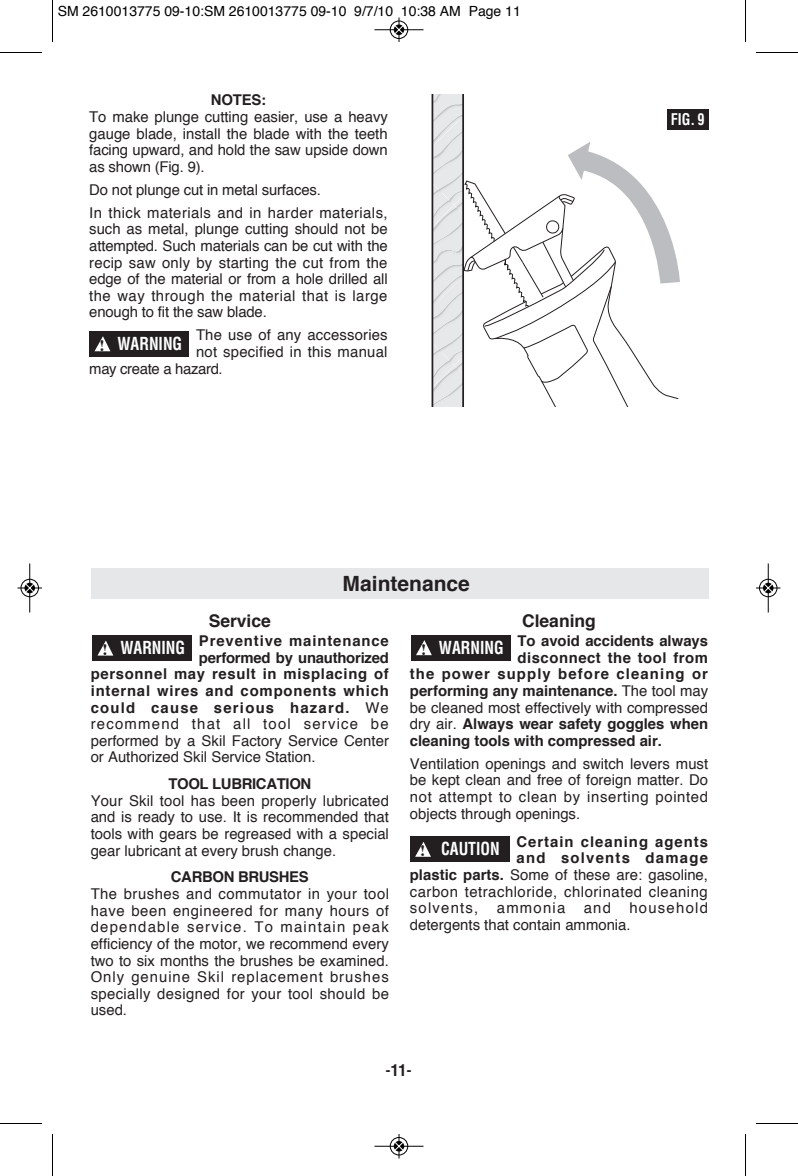
<style>
.page{position:relative;width:798px;height:1176px;background:#fff}
.page>*{position:absolute;margin:0;border:0;box-sizing:border-box;transform-origin:0 0}
.t1{font:700 21px "Helvetica";color:#231f20}
.t2{font:700 condensed 17.5px "Helvetica";color:#fff;scale:.9 1}
.t3{font:700 17.5px "Helvetica";color:#231f20}
.t4{font:700 condensed 15.75px "Helvetica";color:#fff;scale:.9 1}
.t5{font:700 condensed 15.75px "Helvetica";color:#231f20}
.t6{font:14.88px/16.6px "Helvetica";letter-spacing:.005em;color:#231f20;text-align:justify}
.t7{font:700 14.88px "Helvetica";color:#231f20}
.t8{font:14.88px/22.9px "Helvetica";letter-spacing:.03em;color:#231f20}
.t9{font:700 14.88px "Helvetica";letter-spacing:.035em;color:#231f20}
.t10{font:14.88px "Helvetica";letter-spacing:.085em;color:#231f20}
.t11{font:700 14.88px "Helvetica";letter-spacing:.085em;color:#231f20}
.t12{font:14.88px "Helvetica";letter-spacing:.035em;color:#231f20}
.t13{font:700 14.88px "Helvetica";letter-spacing:.055em;color:#231f20}
.t14{font:700 14.88px "Helvetica";letter-spacing:.075em;color:#231f20}
.t15{font:700 14.88px "Helvetica";letter-spacing:-.02em;color:#231f20}
.t16{font:700 14.88px "Helvetica";letter-spacing:-.015em;color:#231f20}
.t17{font:700 14.88px "Helvetica";letter-spacing:.06em;color:#231f20}
.t18{font:700 14.88px "Helvetica";letter-spacing:.065em;color:#231f20}
.t19{font:14.88px "Helvetica";letter-spacing:-.02em;color:#231f20}
.t20{font:14px "Helvetica";color:#000}
.s1{font-family:"Times";font-stretch:normal;font-size:15.75px;color:#231f20}
.s2{font-weight:400}
.s3{font-weight:700}
</style>
<div class="page">
<svg style="left:433px;top:94px;width:29px;height:312px;fill:#e7e8e9"></svg>
<hr style="left:462px;top:94px;width:2px;height:312px;background:#231f20">
<hr style="left:432px;top:94px;width:1px;height:312px;background:#231f20">
<svg style="left:464px;top:142px;width:216px;height:264px"></svg>
<div style="left:89px;top:331px;width:100px;height:26px;background:#231f20"></div>
<svg style="left:95px;top:336px;width:15px;height:15px"></svg>
<div style="left:667px;top:109px;width:42px;height:21px;background:#231f20"></div>
<div style="left:92px;top:635px;width:100px;height:26px;background:#231f20"></div>
<svg style="left:97px;top:641px;width:16px;height:15px"></svg>
<div style="left:411px;top:635px;width:99px;height:26px;background:#231f20"></div>
<svg style="left:416px;top:640px;width:16px;height:15px"></svg>
<div style="left:91px;top:569px;width:618px;height:30px;background:#e6e7e9"></div>
<div style="left:410px;top:837px;width:100px;height:25px;background:#231f20"></div>
<svg style="left:415px;top:842px;width:16px;height:15px"></svg>
<hr style="left:52px;top:0;width:1px;height:42px;background:#000">
<hr style="left:0;top:52px;width:42px;height:1px;background:#000">
<hr style="left:745px;top:0;width:1px;height:42px;background:#000">
<hr style="left:756px;top:52px;width:42px;height:1px;background:#000">
<hr style="left:52px;top:1134px;width:1px;height:42px;background:#000">
<hr style="left:0;top:1123px;width:42px;height:1px;background:#000">
<hr style="left:745px;top:1134px;width:1px;height:42px;background:#000">
<hr style="left:756px;top:1123px;width:42px;height:1px;background:#000">
<div style="left:390px;top:20px;width:18px;height:19px;border:1px solid #fff;border-radius:50%"></div>
<hr style="left:374px;top:29px;width:50px;height:1px;background:#000">
<div style="left:390px;top:21px;width:18px;height:18px;border:1px solid #000;border-radius:50%"></div>
<svg style="left:395px;top:18px;width:8px;height:24px"></svg>
<div style="left:390px;top:1137px;width:18px;height:19px;border:1px solid #fff;border-radius:50%"></div>
<hr style="left:374px;top:1146px;width:50px;height:1px;background:#000">
<div style="left:390px;top:1137px;width:18px;height:18px;border:1px solid #000;border-radius:50%"></div>
<svg style="left:395px;top:1134px;width:8px;height:24px"></svg>
<div style="left:20px;top:579px;width:19px;height:18px;border:1px solid #fff;border-radius:50%"></div>
<hr style="left:29px;top:564px;width:1px;height:48px;background:#000">
<div style="left:21px;top:579px;width:18px;height:18px;border:1px solid #000;border-radius:50%"></div>
<svg style="left:18px;top:584px;width:24px;height:8px"></svg>
<div style="left:759px;top:579px;width:19px;height:18px;border:1px solid #fff;border-radius:50%"></div>
<hr style="left:768px;top:564px;width:1px;height:48px;background:#000">
<div style="left:759px;top:579px;width:18px;height:18px;border:1px solid #000;border-radius:50%"></div>
<svg style="left:756px;top:584px;width:24px;height:8px"></svg>
<p class="t20" style="left:58px;top:5px;width:465px">SM 2610013775 09-10:SM 2610013775 09-10 9/7/10 10:38 AM Page 11</p>
<p class="t9" style="left:211px;top:94px;width:57px">NOTES:</p>
<p class="t6" style="left:89px;top:110px;width:300px">To make plunge cutting easier, use a heavy gauge blade, install the blade with the teeth facing upward, and hold the saw upside down as shown (Fig. 9).</p>
<p class="t8" style="left:89px;top:179px;width:300px">Do not plunge cut in metal surfaces.<br>In thick materials and in harder materials,</p>
<p class="t6" style="left:89px;top:222px;width:300px">such as metal, plunge cutting should not be attempted. Such materials can be cut with the recip saw only by starting the cut from the edge of the material or from a hole drilled all the way through the material that is large enough to fit the saw blade.</p>
<p class="t6" style="left:196px;top:328px;width:193px">The use of any accessories</p>
<p class="t6" style="left:196px;top:345px;width:193px">not specified in this manual</p>
<p class="t19" style="left:89px;top:362px;width:135px">may create a hazard.</p>
<p class="t2" style="left:100px;top:334px;width:93px"><span class="s1">!</span> WARNING</p>
<h1 class="t1" style="left:343px;top:575px;width:129px">Maintenance</h1>
<p class="t4" style="left:671px;top:110px;width:39px">FIG. 9</p>
<p class="t3" style="left:209px;top:613px;width:64px">Service</p>
<p class="t17" style="left:199px;top:635px;width:191px">Preventive maintenance</p>
<p class="t16" style="left:199px;top:651px;width:191px">performed by unauthorized</p>
<p class="t9" style="left:91px;top:668px;width:300px">per so n nel may result in misplacing of</p>
<p class="t13" style="left:91px;top:685px;width:300px">internal wires and components which</p>
<p class="t11" style="left:91px;top:701px;width:300px">could cause serious hazard. <span class="s2">We</span></p>
<p class="t10" style="left:91px;top:718px;width:300px">recommend that all tool service be</p>
<p class="t6" style="left:91px;top:734px;width:300px">performed by a Skil Factory Service Center</p>
<p class="t6" style="left:91px;top:750px;width:226px">or Autho rized Skil Service Station.</p>
<p class="t15" style="left:168px;top:778px;width:145px">TOOL LUBRICATION</p>
<p class="t6" style="left:91px;top:793px;width:300px">Your Skil tool has been properly lubricated and is ready to use. It is recommended that tools with gears be regreased with a special gear lubricant at every brush change.</p>
<p class="t15" style="left:171px;top:871px;width:139px">CARBON BRUSHES</p>
<p class="t6" style="left:91px;top:887px;width:300px">The brushes and commutator in your tool have been engineered for many hours of dependable service. To maintain peak efficiency of the motor, we recommend every two to six months the brush es be examined.<br>Only genuine Skil replace ment brushes specially designed for your tool should be used.</p>
<p class="t3" style="left:522px;top:613px;width:75px">Cleaning</p>
<p class="t7" style="left:517px;top:635px;width:192px">To avoid accidents always</p>
<p class="t9" style="left:517px;top:651px;width:192px">dis connect the tool from</p>
<p class="t14" style="left:410px;top:668px;width:300px">the power supply before cleaning or</p>
<p class="t7" style="left:410px;top:685px;width:300px">performing any main tenance. <span class="s2">The tool may</span></p>
<p class="t6" style="left:410px;top:700px;width:300px">be cleaned most effectively with compressed</p>
<p class="t7" style="left:410px;top:718px;width:300px"><span class="s2">dry air.</span> Always wear safety gog gles when</p>
<p class="t7" style="left:410px;top:734px;width:254px">cleaning tools with compressed air.</p>
<p class="t6" style="left:410px;top:756px;width:300px">Ventilation openings and switch levers must be kept clean and free of foreign matter. Do not at tempt to clean by inserting pointed objects through openings.</p>
<p class="t18" style="left:517px;top:835px;width:193px">Certain cleaning agents</p>
<p class="t11" style="left:517px;top:852px;width:193px">and sol vents damage</p>
<p class="t6" style="left:410px;top:868px;width:300px"><span class="s3">plastic parts.</span> Some of these are: gasoline,</p>
<p class="t12" style="left:410px;top:885px;width:299px">carbon tetrachlo ride, chlo rinated cleaning</p>
<p class="t10" style="left:410px;top:902px;width:300px">solvents, ammonia and house hold</p>
<p class="t6" style="left:410px;top:917px;width:222px">detergents that contain ammonia.</p>
<p class="t2" style="left:103px;top:638px;width:93px"><span class="s1">!</span> WARNING</p>
<p class="t2" style="left:421px;top:637px;width:93px"><span class="s1">!</span> WARNING</p>
<p class="t2" style="left:420px;top:839px;width:90px"><span class="s1">!</span> CAUTION</p>
<p class="t5" style="left:386px;top:1061px;width:28px">-11-</p>
</div>
